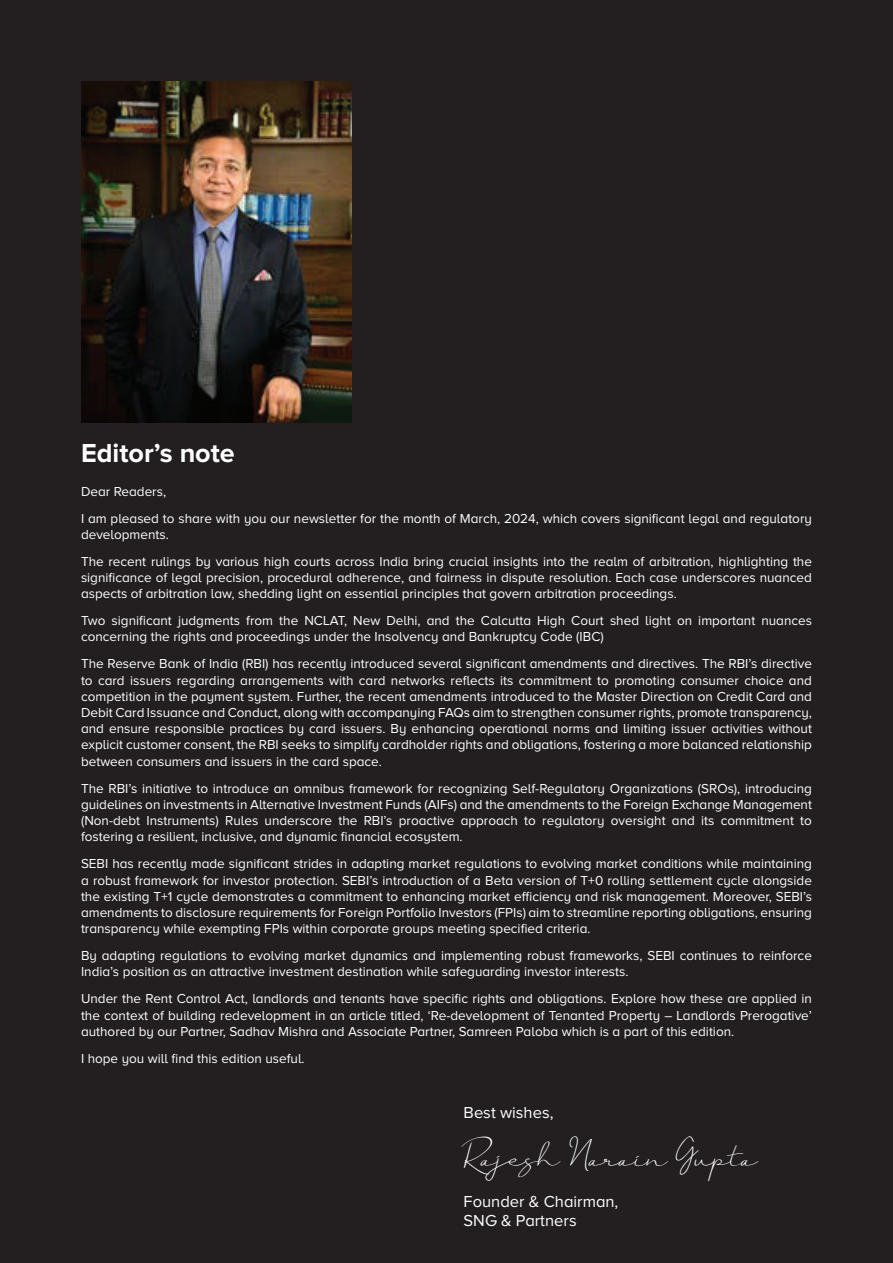
<style>
.page{position:relative;width:893px;height:1263px;background:#231f20}
.page>*{position:absolute;margin:0;border:0;box-sizing:border-box;transform-origin:0 0}
.Heading{font:700 27px "Proxima Nova A";color:#fff}
.t1{font:21px "Just Signature";color:#fff}
.t2{font:16.5px/19.8px "Proxima Nova A";color:#fff}
.t3{font:13.5px/16.2px "Proxima Nova A";color:#fff;text-align:justify}
</style>
<div class="page">
<img style="left:81px;top:82px;width:270px;height:340px">
<p class="Heading" style="left:81px;top:438px;width:155px">Editor’s note</p>
<p class="t3" style="left:81px;top:483px;width:87px">Dear Readers,</p>
<p class="t3" style="left:81px;top:510px;width:732px">I am pleased to share with you our newsletter for the month of March, 2024, which covers significant legal and regulatory developments.</p>
<p class="t3" style="left:81px;top:553px;width:732px">The recent rulings by various high courts across India bring crucial insights into the realm of arbitration, highlighting the significance of legal precision, procedural adherence, and fairness in dispute resolution. Each case underscores nuanced aspects of arbitration law, shedding light on essential principles that govern arbitration proceedings.</p>
<p class="t3" style="left:81px;top:612px;width:732px">Two significant judgments from the NCLAT, New Delhi, and the Calcutta High Court shed light on important nuances concerning the rights and proceedings under the Insolvency and Bankruptcy Code (IBC)</p>
<p class="t3" style="left:81px;top:656px;width:732px">The Reserve Bank of India (RBI) has recently introduced several significant amendments and directives. The RBI’s directive to card issuers regarding arrangements with card networks reflects its commitment to promoting consumer choice and competition in the payment system. Further, the recent amendments introduced to the Master Direction on Credit Card and Debit Card Issuance and Conduct, along with accompanying FAQs aim to strengthen consumer rights, promote transparency, and ensure responsible practices by card issuers. By enhancing operational norms and limiting issuer activities without explicit customer consent, the RBI seeks to simplify cardholder rights and obligations, fostering a more balanced relationship between consumers and issuers in the card space.</p>
<p class="t3" style="left:81px;top:780px;width:732px">The RBI’s initiative to introduce an omnibus framework for recognizing Self-Regulatory Organizations (SROs), introducing guidelines on investments in Alternative Investment Funds (AIFs) and the amendments to the Foreign Exchange Management (Non-debt Instruments) Rules underscore the RBI’s proactive approach to regulatory oversight and its commitment to fostering a resilient, inclusive, and dynamic financial ecosystem.</p>
<p class="t3" style="left:81px;top:855px;width:732px">SEBI has recently made significant strides in adapting market regulations to evolving market conditions while maintaining a robust framework for investor protection. SEBI’s introduction of a Beta version of T+0 rolling settlement cycle alongside the existing T+1 cycle demonstrates a commitment to enhancing market efficiency and risk management. Moreover, SEBI’s amendments to disclosure requirements for Foreign Portfolio Investors (FPIs) aim to streamline reporting obligations, ensuring transparency while exempting FPIs within corporate groups meeting specified criteria.</p>
<p class="t3" style="left:81px;top:947px;width:732px">By adapting regulations to evolving market dynamics and implementing robust frameworks, SEBI continues to reinforce<br>India’s position as an attractive investment destination while safeguarding investor interests.</p>
<p class="t3" style="left:81px;top:990px;width:732px">Under the Rent Control Act, landlords and tenants have specific rights and obligations. Explore how these are applied in the context of building redevelopment in an article titled, ‘Re-development of Tenanted Property – Landlords Prerogative’ authored by our Partner, Sadhav Mishra and Associate Partner, Samreen Paloba which is a part of this edition.</p>
<p class="t3" style="left:81px;top:1050px;width:225px">I hope you will find this edition useful.</p>
<p class="t2" style="left:464px;top:1103px;width:91px">Best wishes,</p>
<p class="t1" style="left:464px;top:1146px;width:295px">Rajesh Narain Gupta</p>
<p class="t2" style="left:464px;top:1191px;width:156px">Founder &amp; Chairman,<br>SNG &amp; Partners</p>
</div>
